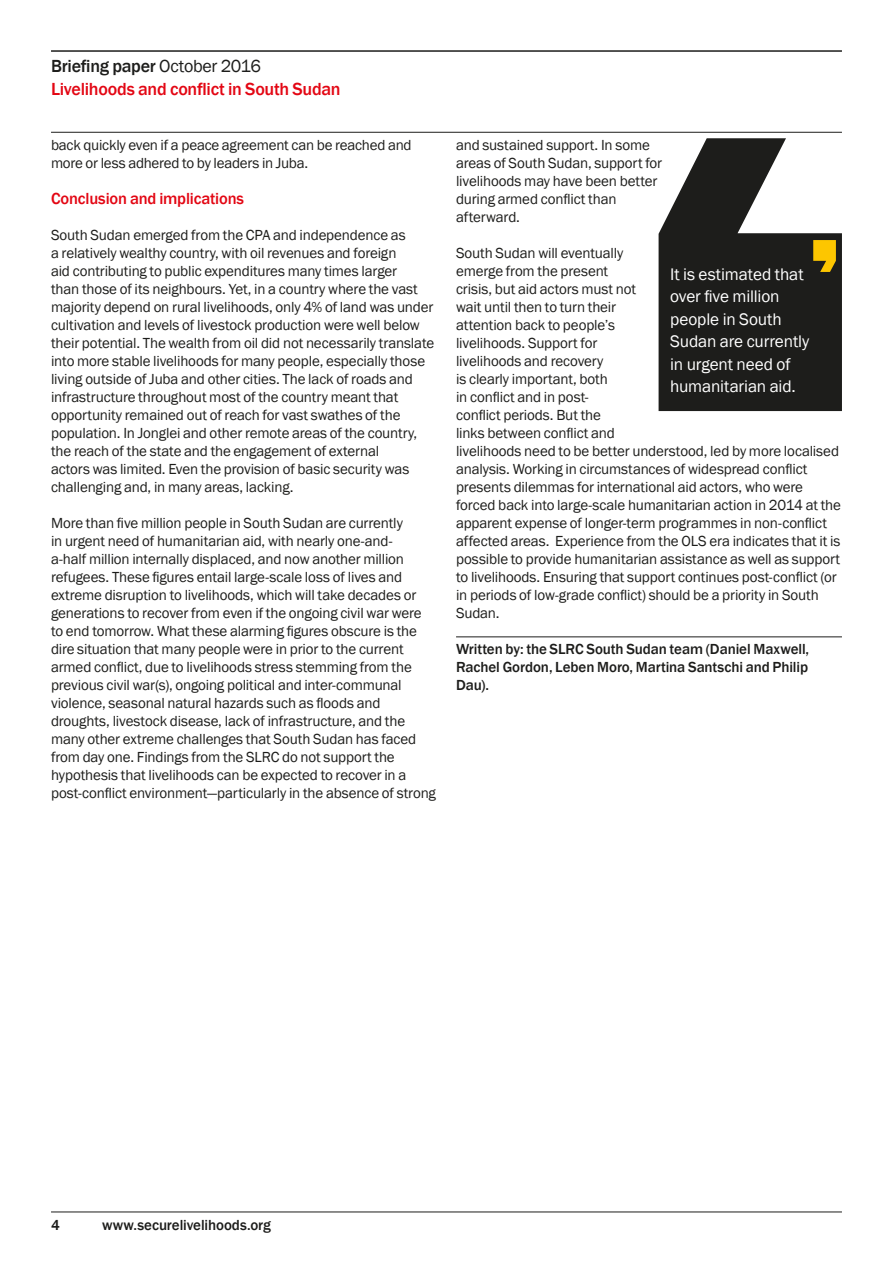
<style>
.page{position:relative;width:893px;height:1263px;background:#fff}
.page>*{position:absolute;margin:0;border:0;box-sizing:border-box;transform-origin:0 0}
.BP_RUNNINGHEADER{font:500 18px "Franklin Gothic";letter-spacing:-.015em;color:#e30613}
.BP_RUNNINGHEADER-2{font:500 18px "Franklin Gothic";letter-spacing:-.015em;color:#1d1d1b}
.BP_RUNNINGHEADER-3{font:17.25px/22.5px "Franklin Gothic";letter-spacing:-.005em;color:#fff}
.BP_HEADING3{font:500 16.5px "Franklin Gothic";letter-spacing:-.01em;color:#e30613}
.BP_BODY{font:15px/18px "Franklin Gothic";letter-spacing:-.01em;color:#1d1d1b}
.BP_AUTHORS{font:500 15px/18px "Franklin Gothic";letter-spacing:-.005em;color:#1d1d1b;text-align:justify}
.s1{font-weight:400}
</style>
<div class="page">
<hr style="left:51px;top:1212px;width:791px;height:1px;background:#1d1d1b">
<hr style="left:51px;top:50px;width:791px;height:2px;background:#1d1d1b">
<hr style="left:51px;top:132px;width:791px;height:1px;background:#1d1d1b">
<hr style="left:456px;top:637px;width:386px;height:1px;background:#1d1d1b">
<svg style="left:659px;top:138px;width:183px;height:273px;fill:#1d1d1b"></svg>
<svg style="left:813px;top:240px;width:23px;height:32px"></svg>
<p class="BP_RUNNINGHEADER-2" style="left:51px;top:55px;width:211px">Briefing paper <span class="s1">October 2016</span></p>
<p class="BP_RUNNINGHEADER" style="left:51px;top:77px;width:291px">Livelihoods and conflict in South Sudan</p>
<p class="BP_BODY" style="left:51px;top:136px;width:362px">back quickly even if a peace agreement can be reached and more or less adhered to by leaders in Juba.</p>
<p class="BP_HEADING3" style="left:51px;top:188px;width:195px">Conclusion and implications</p>
<p class="BP_BODY" style="left:51px;top:226px;width:385px">South Sudan emerged from the CPA and independence as<br>a relatively wealthy country, with oil revenues and foreign<br>aid contributing to public expenditures many times larger<br>than those of its neighbours. Yet, in a country where the vast majority depend on rural livelihoods, only 4% of land was under cultivation and levels of livestock production were well below their potential. The wealth from oil did not necessarily translate into more stable livelihoods for many people, especially those living outside of Juba and other cities. The lack of roads and infrastructure throughout most of the country meant that opportunity remained out of reach for vast swathes of the population. In Jonglei and other remote areas of the country, the reach of the state and the engagement of external<br>actors was limited. Even the provision of basic security was challenging and, in many areas, lacking.</p>
<p class="BP_BODY" style="left:51px;top:514px;width:386px">More than five million people in South Sudan are currently<br>in urgent need of humanitarian aid, with nearly one-and-<br>a-half million internally displaced, and now another million refugees. These figures entail large-scale loss of lives and extreme disruption to livelihoods, which will take decades or generations to recover from even if the ongoing civil war were to end tomorrow. What these alarming figures obscure is the dire situation that many people were in prior to the current armed conflict, due to livelihoods stress stemming from the previous civil war(s), ongoing political and inter-communal violence, seasonal natural hazards such as floods and droughts, livestock disease, lack of infrastructure, and the many other extreme challenges that South Sudan has faced from day one. Findings from the SLRC do not support the hypothesis that livelihoods can be expected to recover in a post-conflict environment—particularly in the absence of strong</p>
<p class="BP_BODY" style="left:456px;top:136px;width:208px">and sustained support. In some areas of South Sudan, support for livelihoods may have been better during armed conflict than afterward.</p>
<p class="BP_BODY" style="left:456px;top:244px;width:386px">South Sudan will eventually<br>emerge from the present<br>crisis, but aid actors must not<br>wait until then to turn their<br>attention back to people’s<br>livelihoods. Support for<br>livelihoods and recovery<br>is clearly important, both<br>in conflict and in post-<br>conflict periods. But the<br>links between conflict and<br>livelihoods need to be better understood, led by more localised analysis. Working in circumstances of widespread conflict presents dilemmas for international aid actors, who were forced back into large-scale humanitarian action in 2014 at the apparent expense of longer-term programmes in non-conflict affected areas. Experience from the OLS era indicates that it is possible to provide humanitarian assistance as well as support to livelihoods. Ensuring that support continues post-conflict (or in periods of low-grade conflict) should be a priority in South Sudan.</p>
<p class="BP_AUTHORS" style="left:456px;top:640px;width:355px">Written by: the SLRC South Sudan team (Daniel Maxwell, Rachel Gordon, Leben Moro, Martina Santschi and Philip Dau).</p>
<p class="BP_RUNNINGHEADER-3" style="left:670px;top:263px;width:141px">It is estimated that over five million people in South<br>Sudan are currently in urgent need of humanitarian aid.</p>
<p class="BP_AUTHORS" style="left:51px;top:1216px;width:10px">4</p>
<p class="BP_AUTHORS" style="left:102px;top:1216px;width:170px">www.securelivelihoods.org</p>
</div>
